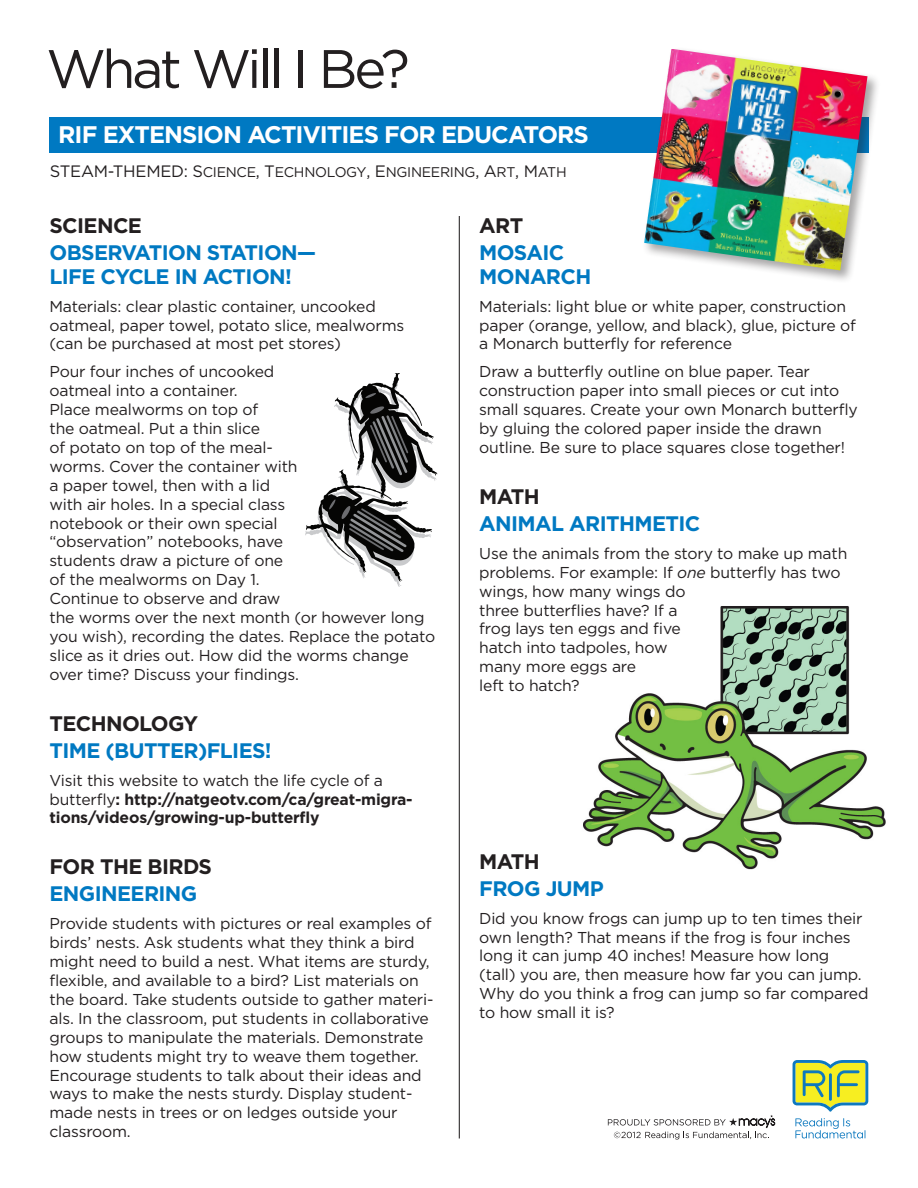
<style>
.page{position:relative;width:918px;height:1188px;background:#fff}
.page>*{position:absolute;margin:0;border:0;box-sizing:border-box;transform-origin:0 0}
.Book_Title_on_One_Li{font:54px "Gotham";letter-spacing:-.06em;color:#231f20}
.White_Type_in_Blue_B{font:700 24px "Gotham";letter-spacing:-.04em;color:#fff}
.Blue_Subhead{font:700 21px/24px "Gotham";letter-spacing:-.03em;color:#0079c2}
.Black_Subhead{font:700 21px "Gotham";letter-spacing:-.03em;color:#231f20}
.Main_Text{font:15.75px/18.9px "Gotham";letter-spacing:-.01em;color:#231f20}
.Main_Text-2{font:700 15.75px/18.9px "Gotham";letter-spacing:-.01em;color:#231f20}
.Main_Text-3{font:14.1px "Gotham Book SC850";letter-spacing:-.02em;color:#231f20}
.s1{font-family:"Gotham";font-size:16.5px}
.s2{font-size:16.5px}
.s3{font-weight:400}
.s4{font-style:italic}
</style>
<div class="page">
<img style="left:583px;top:606px;width:303px;height:264px">
<div style="left:49px;top:117px;width:819px;height:36px;background:#0079c2"></div>
<hr style="left:459px;top:216px;width:1px;height:922px;background:#231f20">
<svg style="left:793px;top:1060px;width:75px;height:52px;background:#b4ce6d"></svg>
<svg style="left:795px;top:1118px;width:71px;height:21px"></svg>
<svg style="left:608px;top:1115px;width:167px;height:25px"></svg>
<div style="left:642px;top:46px;width:239px;height:238px;background:#231f20;opacity:.4"></div>
<img style="left:644px;top:49px;width:224px;height:221px">
<svg style="left:305px;top:373px;width:132px;height:214px"></svg>
<p class="Book_Title_on_One_Li" style="left:46px;top:36px;width:365px">What Will I Be?</p>
<p class="White_Type_in_Blue_B" style="left:58px;top:120px;width:532px">RIF EXTENSION ACTIVITIES FOR EDUCATORS</p>
<p class="Main_Text-3" style="left:50px;top:164px;width:518px"><span class="s1">STEAM-THEMED:</span> <span class="s2">S</span>CIENCE<span class="s2">, T</span>ECHNOLOGY<span class="s2">, E</span>NGINEERING<span class="s2">, A</span>RT<span class="s2">, M</span>ATH</p>
<p class="Black_Subhead" style="left:50px;top:213px;width:94px">SCIENCE</p>
<p class="Blue_Subhead" style="left:50px;top:240px;width:268px">OBSERVATION STATION—<br>LIFE CYCLE IN ACTION!</p>
<p class="Main_Text" style="left:50px;top:297px;width:356px">Materials: clear plastic container, uncooked oatmeal, paper towel, potato slice, mealworms (can be purchased at most pet stores)</p>
<p class="Main_Text" style="left:50px;top:362px;width:387px">Pour four inches of uncooked<br>oatmeal into a container.<br>Place mealworms on top of<br>the oatmeal. Put a thin slice<br>of potato on top of the meal-<br>worms. Cover the container with<br>a paper towel, then with a lid<br>with air holes. In a special class<br>notebook or their own special<br>“observation” notebooks, have<br>students draw a picture of one<br>of the mealworms on Day 1.<br>Continue to observe and draw<br>the worms over the next month (or however long you wish), recording the dates. Replace the potato slice as it dries out. How did the worms change over time? Discuss your findings.</p>
<p class="Black_Subhead" style="left:50px;top:711px;width:150px">TECHNOLOGY</p>
<p class="Blue_Subhead" style="left:50px;top:738px;width:224px">TIME (BUTTER)FLIES!</p>
<p class="Main_Text-2" style="left:50px;top:771px;width:365px"><span class="s3">Visit this website to watch the life cycle of a butterfly</span>: http://natgeotv.com/ca/great-migra&shy;tions/videos/growing-up-butterfly</p>
<p class="Black_Subhead" style="left:50px;top:854px;width:164px">FOR THE BIRDS</p>
<p class="Blue_Subhead" style="left:50px;top:882px;width:149px">ENGINEERING</p>
<p class="Main_Text" style="left:50px;top:914px;width:385px">Provide students with pictures or real examples of birds’ nests. Ask students what they think a bird might need to build a nest. What items are sturdy, flexible, and available to a bird? List materials on the board. Take students outside to gather materi&shy;als. In the classroom, put students in collaborative groups to manipulate the materials. Demonstrate how students might try to weave them together.<br>Encourage students to talk about their ideas and ways to make the nests sturdy. Display student&shy;made nests in trees or on ledges outside your classroom.</p>
<p class="Black_Subhead" style="left:479px;top:213px;width:46px">ART</p>
<p class="Blue_Subhead" style="left:479px;top:240px;width:114px">MOSAIC<br>MONARCH</p>
<p class="Main_Text" style="left:479px;top:297px;width:378px">Materials: light blue or white paper, construction paper (orange, yellow, and black), glue, picture of a Monarch butterfly for reference</p>
<p class="Main_Text" style="left:479px;top:362px;width:380px">Draw a butterfly outline on blue paper. Tear construction paper into small pieces or cut into small squares. Create your own Monarch butterfly by gluing the colored paper inside the drawn outline. Be sure to place squares close together!</p>
<p class="Black_Subhead" style="left:479px;top:484px;width:62px">MATH</p>
<p class="Blue_Subhead" style="left:479px;top:511px;width:223px">ANIMAL ARITHMETIC</p>
<p class="Main_Text" style="left:479px;top:544px;width:370px">Use the animals from the story to make up math problems. For example: If <span class="s4">one</span> butterfly has two wings, how many wings do<br>three butterflies have? If a<br>frog lays ten eggs and five<br>hatch into tadpoles, how<br>many more eggs are<br>left to hatch?</p>
<p class="Black_Subhead" style="left:479px;top:849px;width:62px">MATH</p>
<p class="Blue_Subhead" style="left:479px;top:876px;width:126px">FROG JUMP</p>
<p class="Main_Text" style="left:479px;top:909px;width:391px">Did you know frogs can jump up to ten times their own length? That means if the frog is four inches long it can jump 40 inches! Measure how long (tall) you are, then measure how far you can jump.<br>Why do you think a frog can jump so far compared to how small it is?</p>
</div>
